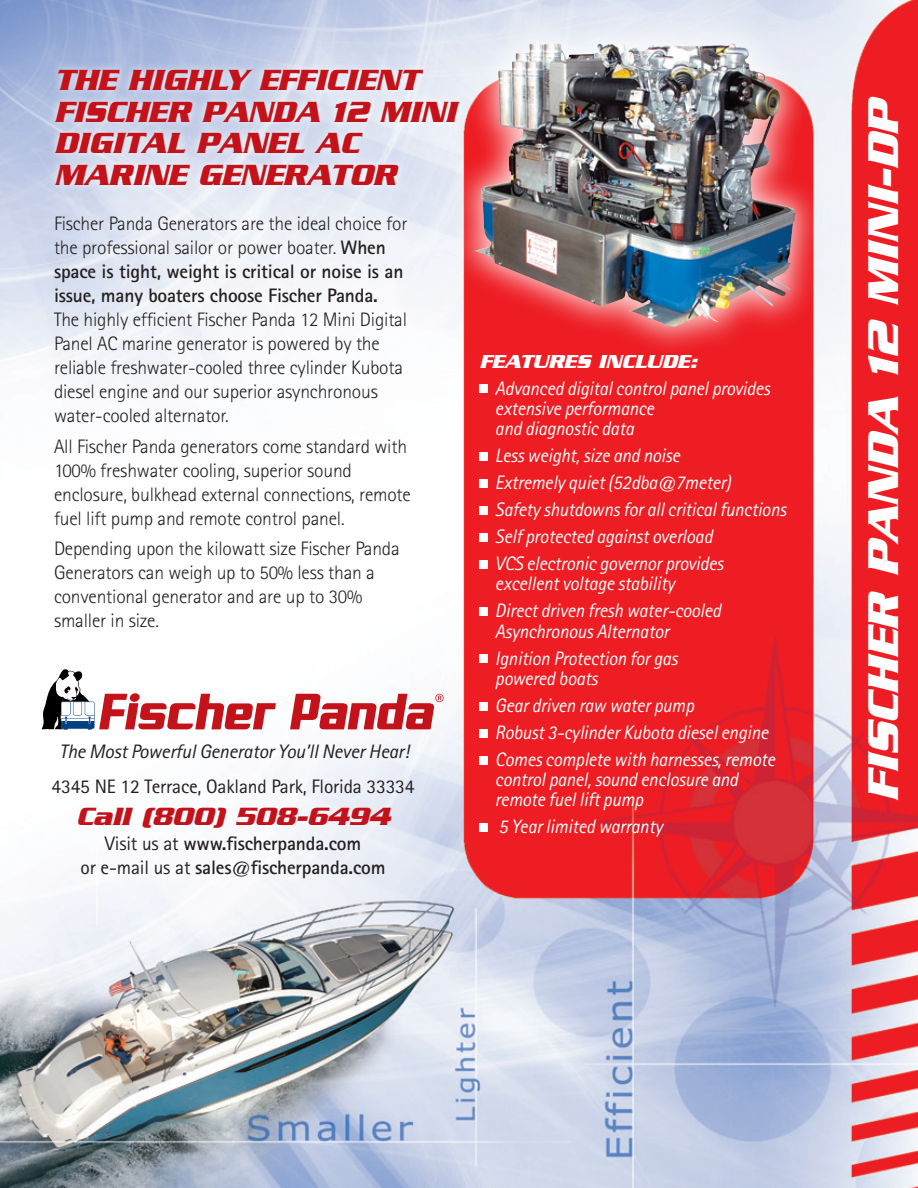
<style>
.page{position:relative;width:918px;height:1188px;background:#fff}
.page>*{position:absolute;margin:0;border:0;box-sizing:border-box;transform-origin:0 0}
.t1{font:italic 700 46.5px "Serpentine";color:#fff}
.t2{font:italic 700 31.5px "Serpentine";letter-spacing:-.01em;color:#c4121a}
.t3{font:italic 700 27px "Serpentine";letter-spacing:-.01em;color:#c4121a}
.t4{font:italic 700 20.25px "Serpentine";letter-spacing:-.01em;color:#fff}
.t5{font:300 19.5px/24px "Rotis Sans Serif";letter-spacing:-.01em;color:#231f20}
.t6{font:italic 19.5px/20.2px "Rotis Sans Serif";letter-spacing:-.01em;color:#fff;scale:.95 1}
.t7{font:700 19.5px "Rotis Sans Serif";letter-spacing:-.01em;color:#231f20}
.t8{font:italic 19.5px "Rotis Sans Serif";letter-spacing:-.01em;color:#231f20}
.t9{font:19.5px "Rotis Sans Serif";letter-spacing:-.01em;color:#231f20}
.s1{font-weight:700}
.s2{font-weight:400}
</style>
<div class="page">
<img style="left:0;top:0;width:918px;height:1188px">
<div style="left:47px;top:61px;width:421px;height:134px;background:#fff;opacity:.84"></div>
<div style="left:479px;top:384px;width:9px;height:9px;background:#fff"></div>
<div style="left:479px;top:452px;width:9px;height:9px;background:#fff"></div>
<div style="left:479px;top:479px;width:9px;height:9px;background:#fff"></div>
<div style="left:479px;top:506px;width:9px;height:9px;background:#fff"></div>
<div style="left:479px;top:533px;width:9px;height:9px;background:#fff"></div>
<div style="left:479px;top:560px;width:9px;height:9px;background:#fff"></div>
<div style="left:479px;top:607px;width:9px;height:9px;background:#fff"></div>
<div style="left:479px;top:654px;width:9px;height:9px;background:#fff"></div>
<div style="left:479px;top:702px;width:9px;height:8px;background:#fff"></div>
<div style="left:479px;top:729px;width:9px;height:8px;background:#fff"></div>
<div style="left:479px;top:756px;width:9px;height:8px;background:#fff"></div>
<div style="left:479px;top:823px;width:9px;height:9px;background:#fff"></div>
<svg style="left:42px;top:669px;width:402px;height:61px"></svg>
<div style="left:445px;top:12px;width:381px;height:345px;background:#fff;opacity:.85"></div>
<img style="left:631px;top:43px;width:101px;height:8px">
<p class="t2" style="left:54px;top:62px;width:366px">THE HIGHLY EFFICIENT</p>
<p class="t2" style="left:54px;top:93px;width:404px">FISCHER PANDA 12 MINI</p>
<p class="t2" style="left:54px;top:125px;width:306px">DIGITAL PANEL AC</p>
<p class="t2" style="left:54px;top:156px;width:344px">MARINE GENERATOR</p>
<p class="t5" style="left:54px;top:211px;width:355px">Fischer Panda Generators are the ideal choice for the professional sailor or power boater. <span class="s1">When space is tight, weight is critical or noise is an issue, many boaters choose Fischer Panda.<br></span>The highly efficient Fischer Panda 12 Mini Digital Panel AC marine generator is powered by the reliable freshwater-cooled three cylinder Kubota diesel engine and our superior asynchronous water-cooled alternator.</p>
<p class="t5" style="left:54px;top:434px;width:358px">All Fischer Panda generators come standard with 100% freshwater cooling, superior sound enclosure, bulkhead external connections, remote fuel lift pump and remote control panel.</p>
<p class="t5" style="left:54px;top:537px;width:347px">Depending upon the kilowatt size Fischer Panda Generators can weigh up to 50% less than a conventional generator and are up to 30% smaller in size.</p>
<p class="t8" style="left:60px;top:740px;width:351px">The Most Powerful Generator You’ll Never Hear!</p>
<p class="t9" style="left:52px;top:775px;width:364px">4345 NE 12 Terrace, Oakland Park, Florida 33334</p>
<p class="t3" style="left:76px;top:801px;width:315px">Call (800) 508-6494</p>
<p class="t7" style="left:105px;top:831px;width:258px"><span class="s2">Visit us at</span> www.fischerpanda.com</p>
<p class="t7" style="left:81px;top:855px;width:306px"><span class="s2">or e-mail us at</span> sales@fischerpanda.com</p>
<p class="t4" style="left:479px;top:349px;width:220px">FEATURES INCLUDE:</p>
<p class="t6" style="left:495px;top:378px;width:291px">Advanced digital control panel provides extensive performance<br>and diagnostic data</p>
<p class="t6" style="left:495px;top:446px;width:196px">Less weight, size and noise</p>
<p class="t6" style="left:495px;top:473px;width:250px">Extremely quiet (52dba@7meter)</p>
<p class="t6" style="left:495px;top:500px;width:308px">Safety shutdowns for all critical functions</p>
<p class="t6" style="left:495px;top:527px;width:231px">Self protected against overload</p>
<p class="t6" style="left:495px;top:554px;width:242px">VCS electronic governor provides excellent voltage stability</p>
<p class="t6" style="left:495px;top:601px;width:239px">Direct driven fresh water-cooled<br>Asynchronous Alternator</p>
<p class="t6" style="left:495px;top:648px;width:194px">Ignition Protection for gas powered boats</p>
<p class="t6" style="left:495px;top:695px;width:211px">Gear driven raw water pump</p>
<p class="t6" style="left:495px;top:722px;width:289px">Robust 3-cylinder Kubota diesel engine</p>
<p class="t6" style="left:495px;top:749px;width:296px">Comes complete with harnesses, remote control panel, sound enclosure and remote fuel lift pump</p>
<p class="t6" style="left:499px;top:817px;width:174px">5 Year limited warranty</p>
<p class="t1" style="left:856px;top:802px;width:708px;rotate:-90deg">FISCHER PANDA 12 MINI-DP</p>
</div>
